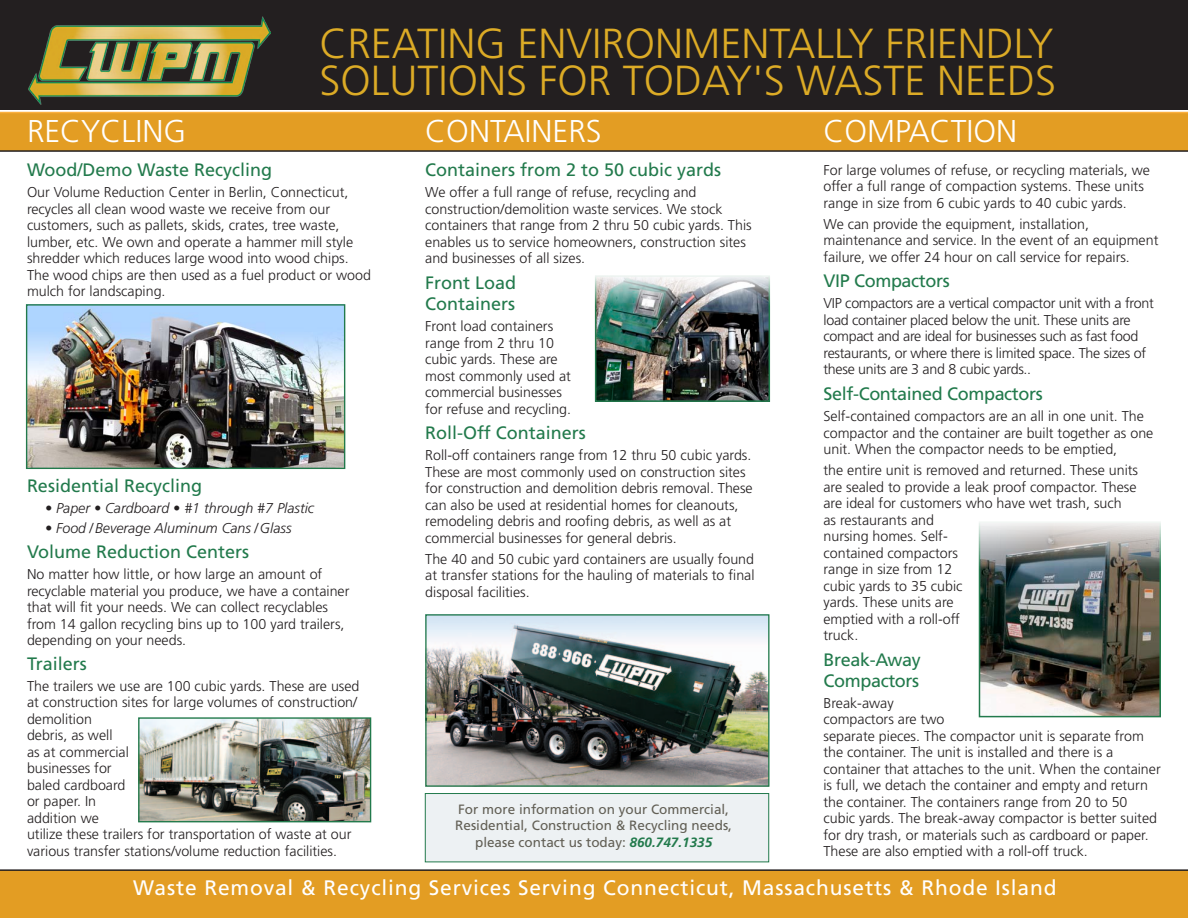
<style>
.page{position:relative;width:1188px;height:918px;background:#fff}
.page>*{position:absolute;margin:0;border:0;box-sizing:border-box;transform-origin:0 0}
.t1{font:300 42px/37.5px "Frutiger";color:#dcab26}
.t2{font:300 31.5px "Frutiger";color:#fff}
.t3{font:21px "Frutiger";letter-spacing:.04em;color:#fff}
.t4{font:18px/21px "Frutiger";color:#227a4c}
.t5{font:18px/21px "Frutiger";letter-spacing:-.02em;color:#227a4c}
.t6{font:300 14.25px/16.5px "Frutiger";color:#231f20}
.t7{font:300 14.25px/16.5px "Frutiger";letter-spacing:-.02em;color:#231f20}
.t8{font:italic 300 14.25px "Frutiger";color:#231f20}
.t9{font:13.5px/16.5px "Frutiger";color:#625f55;text-align:center}
.s1{font-weight:700;font-style:italic;color:#227a4c}
</style>
<div class="page">
<div style="left:0;top:113px;width:1188px;height:37px;background:#e39d23"></div>
<div style="left:0;top:870px;width:1188px;height:48px;background:#e39d23"></div>
<div style="left:0;top:0;width:1188px;height:110px;background:#231f20"></div>
<img style="left:28px;top:17px;width:242px;height:87px">
<img style="left:598px;top:278px;width:169px;height:121px">
<div style="left:595px;top:275px;width:175px;height:127px;border:2px solid #227a4c"></div>
<img style="left:982px;top:524px;width:176px;height:190px">
<div style="left:979px;top:521px;width:182px;height:196px;border:2px solid #227a4c"></div>
<div style="left:425px;top:793px;width:344px;height:69px;background:#edf1f3;border:1px solid #227a4c"></div>
<hr style="left:0;top:112px;width:1188px;height:1px;background:#fbb03f">
<hr style="left:0;top:869px;width:1188px;height:2px;background:#231f20">
<img style="left:28px;top:306px;width:315px;height:161px">
<div style="left:26px;top:304px;width:319px;height:165px;border:1px solid #227a4c"></div>
<img style="left:427px;top:616px;width:340px;height:169px">
<div style="left:425px;top:614px;width:344px;height:173px;border:1px solid #227a4c"></div>
<hr style="left:0;top:150px;width:1188px;height:2px;background:#231f20">
<img style="left:140px;top:719px;width:229px;height:101px">
<div style="left:138px;top:717px;width:233px;height:105px;border:1px solid #227a4c"></div>
<p class="t1" style="left:320px;top:24px;width:738px">CREATING ENVIRONMENTALLY FRIENDLY<br>SOLUTIONS FOR TODAY'S WASTE NEEDS</p>
<p class="t2" style="left:27px;top:113px;width:161px">RECYCLING</p>
<p class="t4" style="left:27px;top:159px;width:247px">Wood/Demo Waste Recycling</p>
<p class="t6" style="left:27px;top:184px;width:345px">Our Volume Reduction Center in Berlin, Connecticut, recycles all clean wood waste we receive from our customers, such as pallets, skids, crates, tree waste, lumber, etc. We own and operate a hammer mill style shredder which reduces large wood into wood chips.<br>The wood chips are then used as a fuel product or wood mulch for landscaping.</p>
<p class="t4" style="left:27px;top:475px;width:177px">Residential Recycling</p>
<p class="t8" style="left:45px;top:500px;width:271px">• Paper • Cardboard • #1 through #7 Plastic</p>
<p class="t8" style="left:45px;top:520px;width:248px">• Food / Beverage Aluminum Cans / Glass</p>
<p class="t4" style="left:27px;top:541px;width:224px">Volume Reduction Centers</p>
<p class="t6" style="left:27px;top:566px;width:324px">No matter how little, or how large an amount of recyclable material you produce, we have a container that will fit your needs. We can collect recyclables from 14 gallon recycling bins up to 100 yard trailers, depending on your needs.</p>
<p class="t4" style="left:27px;top:653px;width:61px">Trailers</p>
<p class="t6" style="left:27px;top:677px;width:334px">The trailers we use are 100 cubic yards. These are used at construction sites for large volumes of construction/ demolition<br>debris, as well<br>as at commercial<br>businesses for<br>baled cardboard<br>or paper. In<br>addition we<br>utilize these trailers for transportation of waste at our various transfer stations/volume reduction facilities.</p>
<p class="t2" style="left:425px;top:113px;width:178px">CONTAINERS</p>
<p class="t4" style="left:425px;top:159px;width:298px">Containers from 2 to 50 cubic yards</p>
<p class="t6" style="left:425px;top:184px;width:328px">We offer a full range of refuse, recycling and construction/demolition waste services. We stock containers that range from 2 thru 50 cubic yards. This enables us to service homeowners, construction sites and businesses of all sizes.</p>
<p class="t4" style="left:425px;top:272px;width:93px">Front Load<br>Containers</p>
<p class="t6" style="left:425px;top:318px;width:147px">Front load containers range from 2 thru 10 cubic yards. These are most commonly used at commercial businesses for refuse and recycling.</p>
<p class="t4" style="left:425px;top:422px;width:162px">Roll-Off Containers</p>
<p class="t6" style="left:425px;top:447px;width:329px">Roll-off containers range from 12 thru 50 cubic yards.<br>These are most commonly used on construction sites for construction and demolition debris removal. These can also be used at residential homes for cleanouts, remodeling debris and roofing debris, as well as at commercial businesses for general debris.</p>
<p class="t6" style="left:425px;top:551px;width:331px;text-align:justify">The 40 and 50 cubic yard containers are usually found at transfer stations for the hauling of materials to final disposal facilities.</p>
<p class="t9" style="left:455px;top:801px;width:278px">For more information on your Commercial,<br>Residential, Construction &amp; Recycling needs, please contact us today: <span class="s1">860.747.1335</span></p>
<p class="t2" style="left:824px;top:113px;width:195px">COMPACTION</p>
<p class="t6" style="left:824px;top:161px;width:328px">For large volumes of refuse, or recycling materials, we offer a full range of compaction systems. These units range in size from 6 cubic yards to 40 cubic yards.</p>
<p class="t6" style="left:824px;top:216px;width:336px">We can provide the equipment, installation, maintenance and service. In the event of an equipment failure, we offer 24 hour on call service for repairs.</p>
<p class="t5" style="left:824px;top:270px;width:128px">VIP Compactors</p>
<p class="t7" style="left:824px;top:295px;width:332px">VIP compactors are a vertical compactor unit with a front load container placed below the unit. These units are compact and are ideal for businesses such as fast food restaurants, or where there is limited space. The sizes of these units are 3 and 8 cubic yards..</p>
<p class="t5" style="left:824px;top:383px;width:221px">Self-Contained Compactors</p>
<p class="t6" style="left:824px;top:408px;width:331px">Self-contained compactors are an all in one unit. The compactor and the container are built together as one unit. When the compactor needs to be emptied,</p>
<p class="t6" style="left:824px;top:462px;width:316px">the entire unit is removed and returned. These units are sealed to provide a leak proof compactor. These are ideal for customers who have wet trash, such<br>as restaurants and<br>nursing homes. Self-<br>contained compactors<br>range in size from 12<br>cubic yards to 35 cubic<br>yards. These units are<br>emptied with a roll-off<br>truck.</p>
<p class="t5" style="left:824px;top:649px;width:99px">Break-Away<br>Compactors</p>
<p class="t6" style="left:824px;top:695px;width:339px">Break-away<br>compactors are two<br>separate pieces. The compactor unit is separate from the container. The unit is installed and there is a container that attaches to the unit. When the container is full, we detach the container and empty and return the container. The containers range from 20 to 50 cubic yards. The break-away compactor is better suited for dry trash, or materials such as cardboard or paper.<br>These are also emptied with a roll-off truck.</p>
<p class="t3" style="left:133px;top:875px;width:925px">Waste Removal &amp; Recycling Services Serving Connecticut, Massachusetts &amp; Rhode Island</p>
</div>
